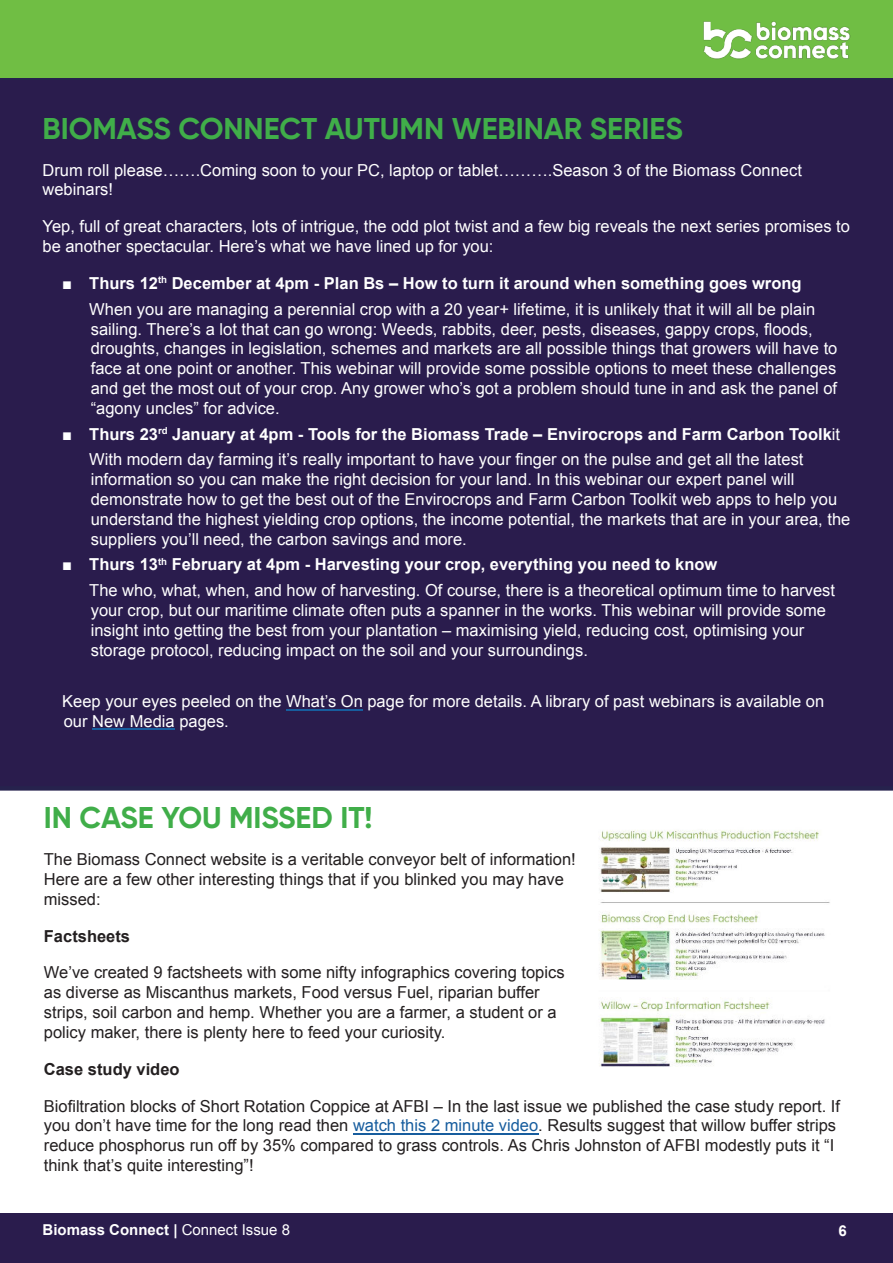
<style>
.page{position:relative;width:893px;height:1263px;background:#fff}
.page>*{position:absolute;margin:0;border:0;box-sizing:border-box;transform-origin:0 0}
.t1{font:700 30px "Gilroy";color:#40ae49}
.t2{font:16.5px/19.8px "Arial";color:#fff}
.t3{font:16.5px/19.8px "Arial";color:#231f20}
.t4{font:700 16.5px "Arial";color:#231f20}
.t5{font:700 15px "Arial";color:#fff}
.s1{font-weight:700}
.s2{color:#175d9e}
.s3{font-weight:400}
</style>
<div class="page">
<div style="left:0;top:78px;width:893px;height:713px;background:#2a1c4d"></div>
<div style="left:0;top:1213px;width:893px;height:50px;background:#2a1c4d"></div>
<div style="left:0;top:0;width:893px;height:78px;background:#70be44"></div>
<img style="left:704px;top:21px;width:146px;height:38px">
<hr style="left:286px;top:709px;width:77px;height:1px;background:#175d9e">
<hr style="left:92px;top:729px;width:83px;height:1px;background:#175d9e">
<hr style="left:353px;top:1133px;width:185px;height:1px;background:#175d9e">
<img style="left:599px;top:830px;width:231px;height:237px">
<h1 class="t1" style="left:43px;top:110px;width:642px">BIOMASS CONNECT AUTUMN WEBINAR SERIES</h1>
<p class="t2" style="left:43px;top:160px;width:761px">Drum roll please…….Coming soon to your PC, laptop or tablet……….Season 3 of the Biomass Connect webinars!</p>
<p class="t2" style="left:43px;top:217px;width:809px">Yep, full of great characters, lots of intrigue, the odd plot twist and a few big reveals the next series promises to be another spectacular. Here’s what we have lined up for you:</p>
<p class="t2" style="left:89px;top:270px;width:727px;line-height:25.8px;text-indent:-27px"><span class="s1">■ Thurs 12</span><sup>th</sup> <span class="s1">December at 4pm - Plan Bs – How to turn it around when something goes wrong<br></span>When you are managing a perennial crop with a 20 year+ lifetime, it is unlikely that it will all be plain</p>
<p class="t2" style="left:91px;top:319px;width:748px">sailing. There’s a lot that can go wrong: Weeds, rabbits, deer, pests, diseases, gappy crops, floods, droughts, changes in legislation, schemes and markets are all possible things that growers will have to face at one point or another. This webinar will provide some possible options to meet these challenges and get the most out of your crop. Any grower who’s got a problem should tune in and ask the panel of “agony uncles” for advice.</p>
<p class="t2" style="left:62px;top:421px;width:779px;line-height:25.8px;text-align:center"><span class="s1">■ Thurs 23</span><sup>rd</sup> <span class="s1">January at 4pm - Tools for the Biomass Trade – Envirocrops and Farm Carbon Toolk</span>it<br>With modern day farming it’s really important to have your finger on the pulse and get all the latest</p>
<p class="t2" style="left:91px;top:470px;width:761px">information so you can make the right decision for your land. In this webinar our expert panel will demonstrate how to get the best out of the Envirocrops and Farm Carbon Toolkit web apps to help you understand the highest yielding crop options, the income potential, the markets that are in your area, the suppliers you’ll need, the carbon savings and more.</p>
<p class="t2" style="left:89px;top:552px;width:747px;line-height:25.8px;text-indent:-27px"><span class="s1">■ Thurs 13</span><sup>th</sup> <span class="s1">February at 4pm - Harvesting your crop, everything you need to know<br></span>The who, what, when, and how of harvesting. Of course, there is a theoretical optimum time to harvest</p>
<p class="t2" style="left:91px;top:600px;width:737px">your crop, but our maritime climate often puts a spanner in the works. This webinar will provide some insight into getting the best from your plantation – maximising yield, reducing cost, optimising your storage protocol, reducing impact on the soil and your surroundings.</p>
<p class="t2" style="left:62px;top:692px;width:763px">Keep your eyes peeled on the What’s On page for more details. A library of past webinars is available on our New Media pages.</p>
<h1 class="t1" style="left:44px;top:799px;width:330px">IN CASE YOU MISSED IT!</h1>
<p class="t3" style="left:44px;top:850px;width:533px">The Biomass Connect website is a veritable conveyor belt of information!<br>Here are a few other interesting things that if you blinked you may have missed:</p>
<p class="t4" style="left:44px;top:925px;width:88px">Factsheets</p>
<p class="t3" style="left:44px;top:963px;width:522px">We’ve created 9 factsheets with some nifty infographics covering topics as diverse as Miscanthus markets, Food versus Fuel, riparian buffer strips, soil carbon and hemp. Whether you are a farmer, a student or a policy maker, there is plenty here to feed your curiosity.</p>
<p class="t4" style="left:44px;top:1058px;width:137px">Case study video</p>
<p class="t3" style="left:44px;top:1096px;width:798px">Biofiltration blocks of Short Rotation Coppice at AFBI – In the last issue we published the case study report. If you don’t have time for the long read then <span class="s2">watch this 2 minute video</span>. Results suggest that willow buffer strips reduce phosphorus run off by 35% compared to grass controls. As Chris Johnston of AFBI modestly puts it “I think that’s quite interesting”!</p>
<p class="t5" style="left:43px;top:1220px;width:249px">Biomass Connect | <span class="s3">Connect Issue 8</span></p>
<p class="t5" style="left:839px;top:1221px;width:10px">6</p>
</div>
